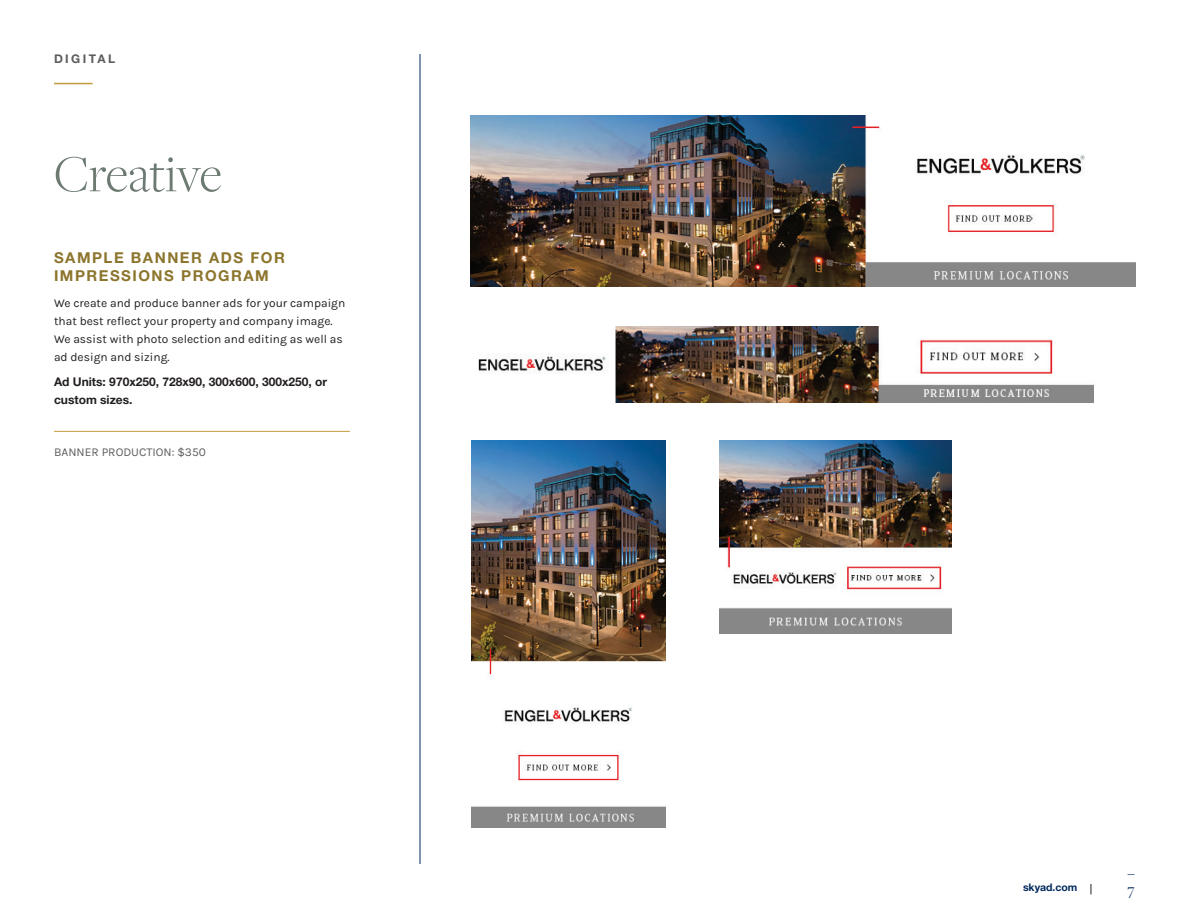
<style>
.page{position:relative;width:1188px;height:918px;background:#fff}
.page>*{position:absolute;margin:0;border:0;box-sizing:border-box;transform-origin:0 0}
.t1{font:300 54px "Freight Disp Pro";letter-spacing:-.005em;color:#6d7a72}
.t2{font:16.5px "Freight Disp Pro";color:#00295c}
.t3{font:700 15px/18px "Helvetica Neue LT Std";letter-spacing:.1em;color:#8c752c}
.t4{font:12px/18px "Karla";color:#231f20}
.t5{font:700 12px/18px "Helvetica Neue LT Std";color:#231f20}
.t6{font:12px "Karla";color:#5d5d5d}
.t7{font:700 12px "Helvetica Neue LT Std";letter-spacing:.2em;color:#5d5d5d}
.t8{font:700 10.5px "Helvetica Neue LT Std";color:#00295c}
</style>
<div class="page">
<hr style="left:54px;top:83px;width:39px;height:1px;background:#c19b3d">
<hr style="left:54px;top:431px;width:296px;height:1px;background:#c19b3d">
<hr style="left:420px;top:54px;width:1px;height:810px;background:#00295c">
<img style="left:471px;top:116px;width:664px;height:171px">
<img style="left:720px;top:440px;width:232px;height:194px">
<img style="left:472px;top:440px;width:193px;height:387px">
<img style="left:478px;top:326px;width:616px;height:77px">
<p class="t7" style="left:54px;top:51px;width:63px">DIGITAL</p>
<h1 class="t1" style="left:54px;top:139px;width:170px">Creative</h1>
<p class="t3" style="left:54px;top:249px;width:232px">SAMPLE BANNER ADS FOR<br>IMPRESSIONS PROGRAM</p>
<p class="t4" style="left:54px;top:294px;width:293px">We create and produce banner ads for your campaign that best reflect your property and company image.<br>We assist with photo selection and editing as well as ad design and sizing.</p>
<p class="t5" style="left:54px;top:373px;width:275px">Ad Units: 970x250, 728x90, 300x600, 300x250, or custom sizes.</p>
<p class="t6" style="left:54px;top:444px;width:153px">BANNER PRODUCTION: $350</p>
<p class="t8" style="left:1023px;top:881px;width:56px">skyad.com</p>
<h2 class="t2" style="left:1128px;top:879px;width:8px">7</h2>
</div>
